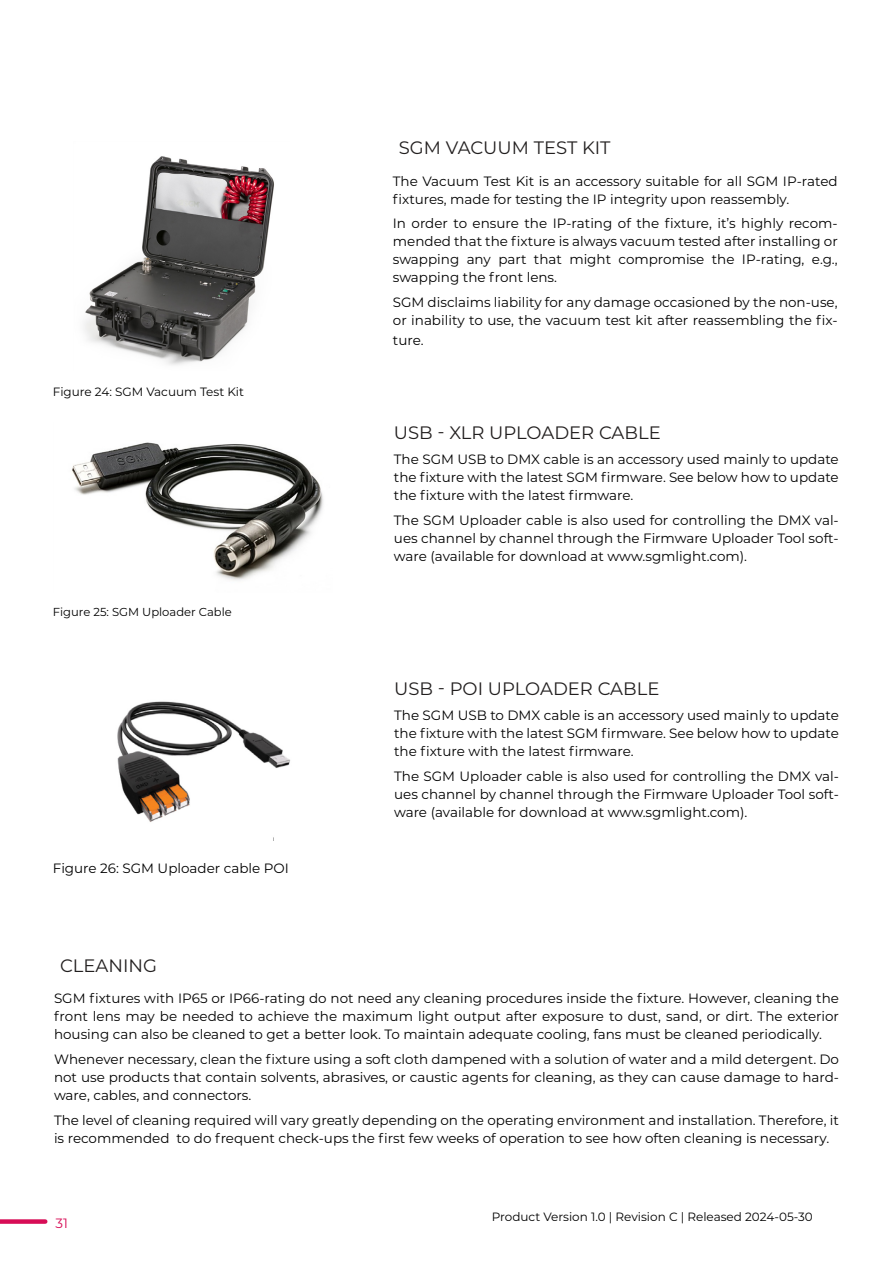
<style>
.page{position:relative;width:893px;height:1263px;background:#fff}
.page>*{position:absolute;margin:0;border:0;box-sizing:border-box;transform-origin:0 0}
.t1{font:18px "Montserrat";color:#221f1f}
.t2{font:13.5px/18px "Montserrat";color:#000;text-align:justify}
.t3{font:13.5px "Montserrat";color:#d70d56}
.t4{font:12px "Montserrat";color:#000}
.t5{font:11.55px "Montserrat";color:#000}
</style>
<div class="page">
<div style="left:0;top:1219px;width:45px;height:5px;background:#d70d56"></div>
<img style="left:84px;top:156px;width:190px;height:209px">
<img style="left:72px;top:442px;width:251px;height:139px">
<img style="left:117px;top:701px;width:173px;height:139px">
<p class="t4" style="left:53px;top:383px;width:193px">Figure 24: SGM Vacuum Test Kit</p>
<p class="t5" style="left:53px;top:604px;width:180px">Figure 25: SGM Uploader Cable</p>
<p class="t2" style="left:53px;top:859px;width:238px">Figure 26: SGM Uploader cable POI</p>
<h1 class="t1" style="left:399px;top:135px;width:213px">SGM VACUUM TEST KIT</h1>
<p class="t2" style="left:393px;top:171px;width:446px">The Vacuum Test Kit is an accessory suitable for all SGM IP-rated fixtures, made for testing the IP integrity upon reassembly.</p>
<p class="t2" style="left:393px;top:214px;width:446px">In order to ensure the IP-rating of the fixture, it’s highly recom&shy;mended that the fixture is always vacuum tested after installing or swapping any part that might compromise the IP-rating, e.g., swapping the front lens.</p>
<p class="t2" style="left:393px;top:293px;width:446px">SGM disclaims liability for any damage occasioned by the non-use, or inability to use, the vacuum test kit after reassembling the fix-</p>
<p class="t2" style="left:393px;top:330px;width:32px">ture.</p>
<h1 class="t1" style="left:394px;top:421px;width:268px">USB - XLR UPLOADER CABLE</h1>
<p class="t2" style="left:394px;top:450px;width:446px">The SGM USB to DMX cable is an accessory used mainly to update the fixture with the latest SGM firmware. See below how to update the fixture with the latest firmware.</p>
<p class="t2" style="left:394px;top:511px;width:446px">The SGM Uploader cable is also used for controlling the DMX val&shy;ues channel by channel through the Firmware Uploader Tool soft&shy;ware (available for download at www.sgmlight.com).</p>
<h1 class="t1" style="left:394px;top:676px;width:267px">USB - POI UPLOADER CABLE</h1>
<p class="t2" style="left:394px;top:705px;width:446px">The SGM USB to DMX cable is an accessory used mainly to update the fixture with the latest SGM firmware. See below how to update the fixture with the latest firmware.</p>
<p class="t2" style="left:394px;top:766px;width:446px">The SGM Uploader cable is also used for controlling the DMX val&shy;ues channel by channel through the Firmware Uploader Tool soft&shy;ware (available for download at www.sgmlight.com).</p>
<h1 class="t1" style="left:60px;top:953px;width:99px">CLEANING</h1>
<p class="t2" style="left:54px;top:989px;width:786px">SGM fixtures with IP65 or IP66-rating do not need any cleaning procedures inside the fixture. However, cleaning the front lens may be needed to achieve the maximum light output after exposure to dust, sand, or dirt. The exterior housing can also be cleaned to get a better look. To maintain adequate cooling, fans must be cleaned periodically.</p>
<p class="t2" style="left:54px;top:1050px;width:787px">Whenever necessary, clean the fixture using a soft cloth dampened with a solution of water and a mild detergent. Do not use products that contain solvents, abrasives, or caustic agents for cleaning, as they can cause damage to hard&shy;ware, cables, and connectors.</p>
<p class="t2" style="left:54px;top:1110px;width:786px">The level of cleaning required will vary greatly depending on the operating environment and installation. Therefore, it is recommended to do frequent check-ups the first few weeks of operation to see how often cleaning is necessary.</p>
<p class="t3" style="left:56px;top:1214px;width:14px">31</p>
<p class="t4" style="left:492px;top:1208px;width:323px">Product Version 1.0 | Revision C | Released 2024-05-30</p>
</div>
